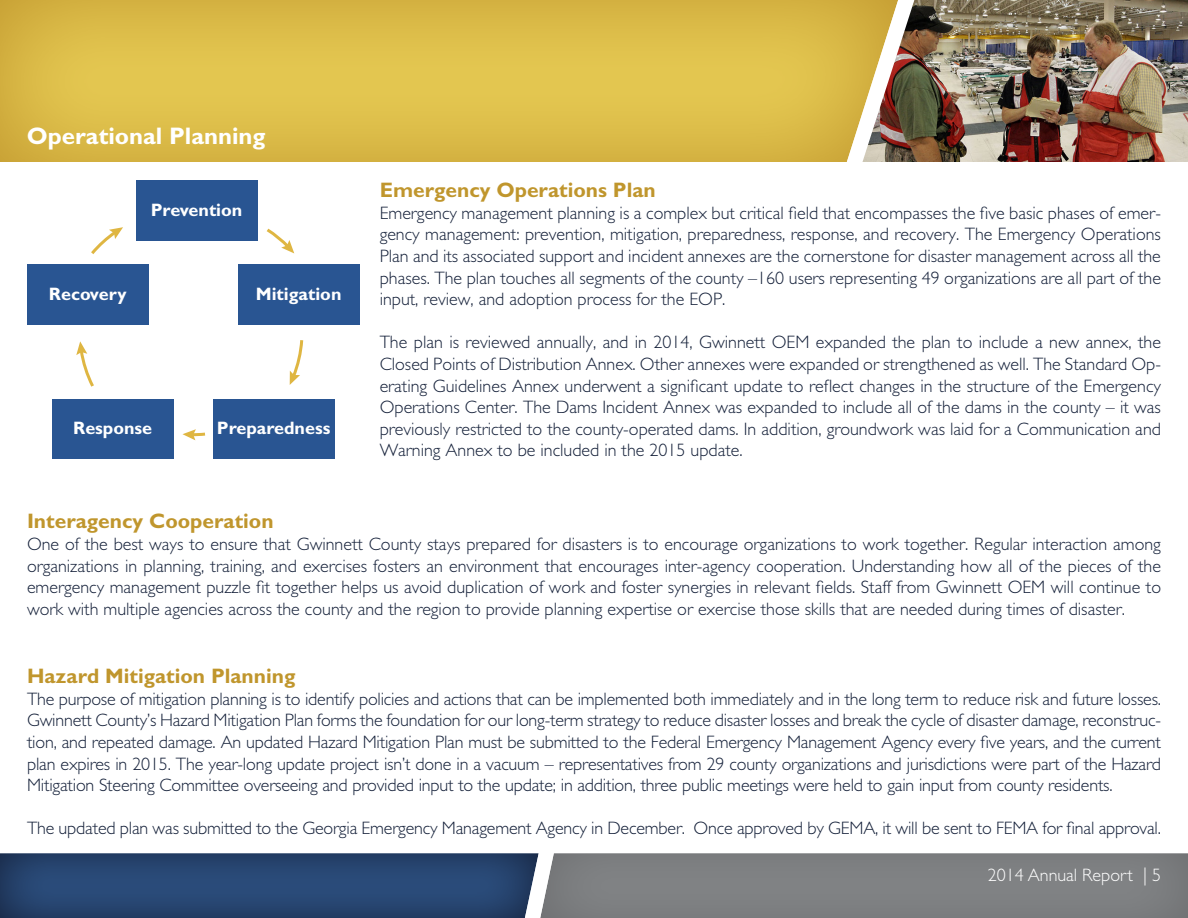
<style>
.page{position:relative;width:1188px;height:918px;background:#fff}
.page>*{position:absolute;margin:0;border:0;box-sizing:border-box;transform-origin:0 0}
.t1{font:700 24px "Gill Sans";color:#fff}
.t2{font:700 21px "Gill Sans";color:#c0962d}
.t3{font:300 18px/21.6px "Gill Sans";letter-spacing:-.01em;color:#142039;text-align:justify}
.t4{font:700 18px "Gill Sans";color:#fff}
.t5{font:300 18px "Gill Sans";color:#fff}
</style>
<div class="page">
<img style="left:898px;top:0;width:290px;height:162px">
<div style="left:0;top:0;width:898px;height:164px;background:#deb542;opacity:.7"></div>
<svg style="left:0;top:853px;width:538px;height:65px;background:#294671"></svg>
<div style="left:538px;top:851px;width:650px;height:67px;background:#7e8082"></div>
<div style="left:136px;top:181px;width:121px;height:60px;background:#295592"></div>
<svg style="left:266px;top:228px;width:28px;height:25px"></svg>
<div style="left:238px;top:264px;width:121px;height:61px;background:#295592"></div>
<svg style="left:289px;top:340px;width:15px;height:45px"></svg>
<div style="left:213px;top:399px;width:121px;height:60px;background:#295592"></div>
<svg style="left:183px;top:429px;width:23px;height:11px"></svg>
<div style="left:52px;top:399px;width:121px;height:60px;background:#295592"></div>
<svg style="left:76px;top:341px;width:18px;height:46px"></svg>
<div style="left:27px;top:264px;width:121px;height:61px;background:#295592"></div>
<svg style="left:91px;top:227px;width:32px;height:27px"></svg>
<p class="t1" style="left:27px;top:121px;width:240px">Operational Planning</p>
<p class="t4" style="left:151px;top:200px;width:93px">Prevention</p>
<p class="t4" style="left:49px;top:283px;width:79px">Recovery</p>
<p class="t4" style="left:256px;top:283px;width:87px">Mitigation</p>
<p class="t4" style="left:73px;top:418px;width:81px">Response</p>
<p class="t4" style="left:217px;top:418px;width:115px">Preparedness</p>
<p class="t2" style="left:380px;top:178px;width:278px">Emergency Operations Plan</p>
<p class="t3" style="left:380px;top:202px;width:783px">Emergency management planning is a complex but critical field that encompasses the five basic phases of emer&shy;gency management: prevention, mitigation, preparedness, response, and recovery. The Emergency Operations Plan and its associated support and incident annexes are the cornerstone for disaster management across all the phases. The plan touches all segments of the county –160 users representing 49 organizations are all part of the input, review, and adoption process for the EOP.</p>
<p class="t3" style="left:380px;top:332px;width:783px">The plan is reviewed annually, and in 2014, Gwinnett OEM expanded the plan to include a new annex, the Closed Points of Distribution Annex. Other annexes were expanded or strengthened as well. The Standard Op&shy;erating Guidelines Annex underwent a significant update to reflect changes in the structure of the Emergency Operations Center. The Dams Incident Annex was expanded to include all of the dams in the county – it was previously restricted to the county-operated dams. In addition, groundwork was laid for a Communication and Warning Annex to be included in the 2015 update.</p>
<p class="t2" style="left:27px;top:509px;width:248px">Interagency Cooperation</p>
<p class="t3" style="left:27px;top:533px;width:1136px">One of the best ways to ensure that Gwinnett County stays prepared for disasters is to encourage organizations to work together. Regular interaction among organizations in planning, training, and exercises fosters an environment that encourages inter-agency cooperation. Understanding how all of the pieces of the emergency management puzzle fit together helps us avoid duplication of work and foster synergies in relevant fields. Staff from Gwinnett OEM will continue to work with multiple agencies across the county and the region to provide planning expertise or exercise those skills that are needed during times of disaster.</p>
<p class="t2" style="left:27px;top:664px;width:270px">Hazard Mitigation Planning</p>
<p class="t3" style="left:27px;top:688px;width:1136px">The purpose of mitigation planning is to identify policies and actions that can be implemented both immediately and in the long term to reduce risk and future losses.<br>Gwinnett County’s Hazard Mitigation Plan forms the foundation for our long-term strategy to reduce disaster losses and break the cycle of disaster damage, reconstruc&shy;tion, and repeated damage. An updated Hazard Mitigation Plan must be submitted to the Federal Emergency Management Agency every five years, and the current plan expires in 2015. The year-long update project isn’t done in a vacuum – representatives from 29 county organizations and jurisdictions were part of the Hazard Mitigation Steering Committee overseeing and provided input to the update; in addition, three public meetings were held to gain input from county residents.</p>
<p class="t3" style="left:27px;top:818px;width:1136px">The updated plan was submitted to the Georgia Emergency Management Agency in December. Once approved by GEMA, it will be sent to FEMA for final approval.</p>
<p class="t5" style="left:988px;top:864px;width:175px">2014 Annual Report | 5</p>
</div>
